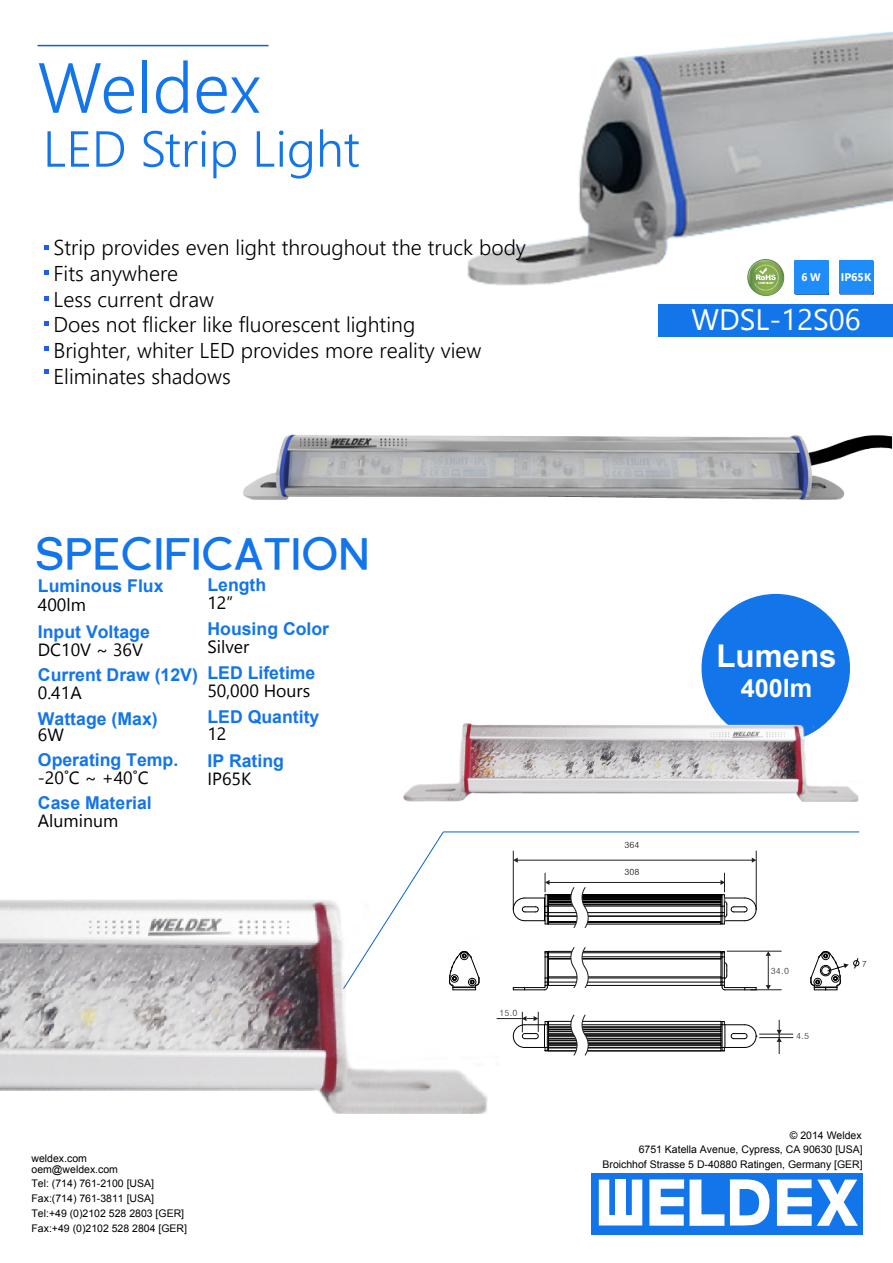
<style>
.page{position:relative;width:893px;height:1263px;background:#fff}
.page>*{position:absolute;margin:0;border:0;box-sizing:border-box;transform-origin:0 0}
.t1{font:300 70.8px "Segoe UI";color:#1375ea}
.t2{font:300 50.55px "Segoe UI";color:#1375ea}
.t3{font:700 43.95px "Florencesans SC";color:#1375ea}
.t4{font:700 31.35px "Arial";color:#fff}
.t5{font:29.55px "Segoe UI";color:#fff}
.t6{font:700 25.2px "Arial";color:#fff}
.t7{font:300 21.45px/25.7px "Segoe UI";color:#000}
.t8{font:700 17.7px "Arial";color:#1375ea}
.t9{font:17.7px "Segoe UI";color:#000101}
.t10{font:17.7px "Segoe UI";color:#000}
.t11{font:700 11.1px "Segoe UI";color:#fff}
.t12{font:700 11.1px "Segoe UI";color:#fff;scale:.95 1}
.t13{font:10.5px/15.1px "Arial";color:#000}
.t14{font:8.55px "Dotum";color:#231f20}
.t15{font:8.55px "Dotum";color:#000}
.s1{color:#000101}
</style>
<div class="page">
<img style="left:467px;top:31px;width:426px;height:265px">
<div style="left:701px;top:594px;width:149px;height:148px;background:#1375ea;border-radius:50%"></div>
<div style="left:658px;top:304px;width:235px;height:32px;background:#1375ea"></div>
<div style="left:591px;top:1173px;width:272px;height:61px;background:#1375ea"></div>
<svg style="left:599px;top:1179px;width:43px;height:46px"></svg>
<div style="left:615px;top:1179px;width:10px;height:36px;background:#fff"></div>
<svg style="left:649px;top:1179px;width:35px;height:47px"></svg>
<svg style="left:690px;top:1179px;width:34px;height:47px"></svg>
<svg style="left:777px;top:1179px;width:81px;height:47px"></svg>
<svg style="left:730px;top:1179px;width:39px;height:46px"></svg>
<hr style="left:827px;top:261px;width:2px;height:34px;background:#0042a3">
<hr style="left:795px;top:293px;width:34px;height:2px;background:#0042a3">
<svg style="left:794px;top:260px;width:34px;height:34px"></svg>
<hr style="left:872px;top:261px;width:2px;height:33px;background:#1123a5">
<hr style="left:840px;top:293px;width:34px;height:2px;background:#1123a5">
<svg style="left:839px;top:260px;width:34px;height:34px"></svg>
<hr style="left:443px;top:831px;width:416px;height:1px;background:#0963ce">
<hr style="left:38px;top:45px;width:231px;height:1px;background:#0963ce">
<svg style="left:44px;top:296px;width:5px;height:5px"></svg>
<svg style="left:44px;top:321px;width:5px;height:5px"></svg>
<svg style="left:44px;top:347px;width:5px;height:4px"></svg>
<svg style="left:44px;top:369px;width:5px;height:5px"></svg>
<svg style="left:44px;top:245px;width:5px;height:5px"></svg>
<svg style="left:44px;top:270px;width:5px;height:5px"></svg>
<img style="left:403px;top:712px;width:456px;height:89px">
<img style="left:0;top:900px;width:497px;height:214px">
<img style="left:243px;top:434px;width:650px;height:66px">
<svg style="left:748px;top:259px;width:36px;height:37px"></svg>
<svg style="left:748px;top:260px;width:36px;height:35px"></svg>
<hr style="left:517px;top:860px;width:235px;height:1px;background:#231f20">
<svg style="left:514px;top:857px;width:4px;height:6px"></svg>
<svg style="left:752px;top:857px;width:4px;height:6px"></svg>
<hr style="left:549px;top:882px;width:172px;height:1px;background:#231f20">
<hr style="left:513px;top:851px;width:1px;height:58px;background:#231f20">
<hr style="left:756px;top:851px;width:1px;height:58px;background:#231f20">
<hr style="left:768px;top:955px;width:1px;height:31px;background:#231f20">
<svg style="left:766px;top:952px;width:5px;height:4px"></svg>
<svg style="left:766px;top:985px;width:5px;height:4px"></svg>
<hr style="left:750px;top:989px;width:32px;height:1px;background:#231f20">
<hr style="left:727px;top:951px;width:55px;height:1px;background:#231f20">
<hr style="left:779px;top:1020px;width:1px;height:34px;background:#231f20">
<svg style="left:777px;top:1030px;width:5px;height:12px"></svg>
<hr style="left:759px;top:1037px;width:34px;height:1px;background:#231f20">
<hr style="left:759px;top:1034px;width:34px;height:1px;background:#231f20">
<hr style="left:548px;top:976px;width:173px;height:1px;background:#000">
<hr style="left:548px;top:951px;width:173px;height:1px;background:#000">
<hr style="left:548px;top:982px;width:173px;height:1px;background:#000">
<hr style="left:548px;top:978px;width:173px;height:1px;background:#000">
<hr style="left:548px;top:985px;width:173px;height:1px;background:#000">
<hr style="left:548px;top:956px;width:173px;height:1px;background:#000">
<hr style="left:548px;top:952px;width:173px;height:1px;background:#000">
<hr style="left:548px;top:958px;width:173px;height:1px;background:#000">
<svg style="left:513px;top:951px;width:36px;height:39px"></svg>
<svg style="left:721px;top:951px;width:36px;height:39px"></svg>
<svg style="left:342px;top:831px;width:138px;height:159px"></svg>
<hr style="left:548px;top:1044px;width:173px;height:1px;background:#000">
<hr style="left:548px;top:1045px;width:173px;height:1px;background:#000">
<hr style="left:548px;top:1043px;width:173px;height:1px;background:#000">
<hr style="left:548px;top:1042px;width:173px;height:1px;background:#000">
<hr style="left:548px;top:1040px;width:173px;height:1px;background:#000">
<hr style="left:548px;top:1038px;width:173px;height:1px;background:#000">
<hr style="left:548px;top:1035px;width:173px;height:1px;background:#000">
<hr style="left:548px;top:1036px;width:173px;height:1px;background:#000">
<hr style="left:548px;top:1034px;width:173px;height:1px;background:#000">
<hr style="left:548px;top:1033px;width:173px;height:1px;background:#000">
<hr style="left:548px;top:1031px;width:173px;height:1px;background:#000">
<hr style="left:548px;top:1029px;width:173px;height:1px;background:#000">
<hr style="left:548px;top:1027px;width:173px;height:1px;background:#000">
<hr style="left:548px;top:1026px;width:173px;height:1px;background:#000">
<hr style="left:548px;top:1024px;width:173px;height:1px;background:#000">
<hr style="left:548px;top:1021px;width:173px;height:1px;background:#000">
<hr style="left:548px;top:1047px;width:173px;height:1px;background:#000">
<hr style="left:548px;top:1048px;width:173px;height:1px;background:#000">
<hr style="left:548px;top:1050px;width:173px;height:1px;background:#000">
<svg style="left:721px;top:1021px;width:36px;height:31px"></svg>
<svg style="left:497px;top:1012px;width:52px;height:40px"></svg>
<hr style="left:548px;top:906px;width:173px;height:1px;background:#000">
<hr style="left:548px;top:912px;width:173px;height:1px;background:#000">
<hr style="left:548px;top:904px;width:173px;height:1px;background:#000">
<hr style="left:548px;top:916px;width:173px;height:1px;background:#000">
<hr style="left:548px;top:903px;width:173px;height:1px;background:#000">
<hr style="left:548px;top:902px;width:173px;height:1px;background:#000">
<hr style="left:548px;top:901px;width:173px;height:1px;background:#000">
<hr style="left:548px;top:900px;width:173px;height:1px;background:#000">
<hr style="left:548px;top:899px;width:173px;height:1px;background:#000">
<hr style="left:548px;top:898px;width:173px;height:1px;background:#000">
<hr style="left:548px;top:897px;width:173px;height:1px;background:#000">
<hr style="left:548px;top:896px;width:173px;height:1px;background:#000">
<hr style="left:548px;top:895px;width:173px;height:1px;background:#000">
<hr style="left:548px;top:924px;width:173px;height:1px;background:#000">
<hr style="left:548px;top:922px;width:173px;height:1px;background:#000">
<hr style="left:548px;top:921px;width:173px;height:1px;background:#000">
<hr style="left:548px;top:894px;width:173px;height:1px;background:#000">
<svg style="left:513px;top:873px;width:36px;height:52px"></svg>
<svg style="left:720px;top:873px;width:37px;height:52px"></svg>
<svg style="left:810px;top:951px;width:49px;height:39px"></svg>
<svg style="left:570px;top:887px;width:19px;height:41px"></svg>
<svg style="left:570px;top:947px;width:19px;height:41px"></svg>
<svg style="left:570px;top:1014px;width:19px;height:42px"></svg>
<h1 class="t1" style="left:38px;top:31px;width:225px">Weldex</h1>
<h2 class="t2" style="left:43px;top:108px;width:318px">LED Strip Light</h2>
<h3 class="t7" style="left:53px;top:234px;width:474px">Strip provides even light throughout the truck body<br>Fits anywhere<br>Less current draw<br>Does not flicker like fluorescent lighting<br>Brighter, whiter LED provides more reality view<br>Eliminates shadows</h3>
<h3 class="t3" style="left:34px;top:530px;width:336px">SPECIFICATION</h3>
<h3 class="t8" style="left:38px;top:573px;width:127px">Luminous Flux</h3>
<h3 class="t9" style="left:38px;top:590px;width:50px">400lm</h3>
<h3 class="t9" style="left:38px;top:636px;width:107px">DC10V ~ 36V</h3>
<h3 class="t8" style="left:207px;top:572px;width:60px">Length</h3>
<h3 class="t9" style="left:207px;top:589px;width:27px">12”</h3>
<h3 class="t8" style="left:207px;top:616px;width:123px">Housing Color</h3>
<h3 class="t8" style="left:38px;top:619px;width:113px">Input Voltage</h3>
<h3 class="t9" style="left:207px;top:632px;width:43px">Silver</h3>
<h3 class="t8" style="left:38px;top:662px;width:162px">Current Draw (12V)</h3>
<h3 class="t9" style="left:38px;top:678px;width:45px">0.41A</h3>
<h3 class="t8" style="left:207px;top:660px;width:110px">LED Lifetime</h3>
<h3 class="t9" style="left:207px;top:676px;width:104px">50,000 Hours</h3>
<h3 class="t8" style="left:38px;top:706px;width:121px">Wattage (Max)</h3>
<h3 class="t9" style="left:38px;top:720px;width:28px">6W</h3>
<h3 class="t8" style="left:207px;top:704px;width:113px">LED Quantity</h3>
<h3 class="t9" style="left:207px;top:719px;width:21px">12</h3>
<h3 class="t8" style="left:38px;top:747px;width:142px">Operating Temp.</h3>
<h3 class="t10" style="left:38px;top:763px;width:112px"><span class="s1">-20</span>˚C ~ +40˚C</h3>
<h3 class="t8" style="left:207px;top:748px;width:78px">IP Rating</h3>
<h3 class="t9" style="left:207px;top:764px;width:45px">IP65K</h3>
<h3 class="t8" style="left:38px;top:790px;width:115px">Case Material</h3>
<h3 class="t10" style="left:38px;top:806px;width:82px">Aluminum</h3>
<p class="t13" style="left:32px;top:1153px;width:88px;line-height:10.9px">weldex.com oem@weldex.com</p>
<p class="t13" style="left:32px;top:1176px;width:124px">Tel: (714) 761-2100 [USA]</p>
<p class="t13" style="left:32px;top:1205px;width:157px">Tel:+49 (0)2102 528 2803 [GER]<br>Fax:+49 (0)2102 528 2804 [GER]</p>
<p class="t13" style="left:32px;top:1190px;width:124px">Fax:(714) 761-3811 [USA]</p>
<p class="t14" style="left:499px;top:1008px;width:20px">15.0</p>
<p class="t12" style="left:801px;top:268px;width:22px">6 W</p>
<p class="t11" style="left:841px;top:268px;width:32px">IP65K</p>
<h3 class="t5" style="left:691px;top:296px;width:171px">WDSL-12S06</h3>
<p class="t15" style="left:625px;top:840px;width:17px">364</p>
<p class="t15" style="left:625px;top:867px;width:17px">308</p>
<h3 class="t4" style="left:716px;top:633px;width:122px">Lumens</h3>
<h3 class="t6" style="left:741px;top:670px;width:73px">400lm</h3>
<p class="t14" style="left:771px;top:967px;width:20px">34.0</p>
<p class="t14" style="left:796px;top:1031px;width:15px">4.5</p>
<p class="t14" style="left:862px;top:960px;width:7px">7</p>
<p class="t13" style="left:790px;top:1127px;width:73px">© 2014 Weldex</p>
<p class="t13" style="left:602px;top:1142px;width:262px;line-height:14.4px;text-align:right">6751 Katella Avenue, Cypress, CA 90630 [USA]<br>Broichhof Strasse 5 D-40880 Ratingen, Germany [GER]</p>
</div>
